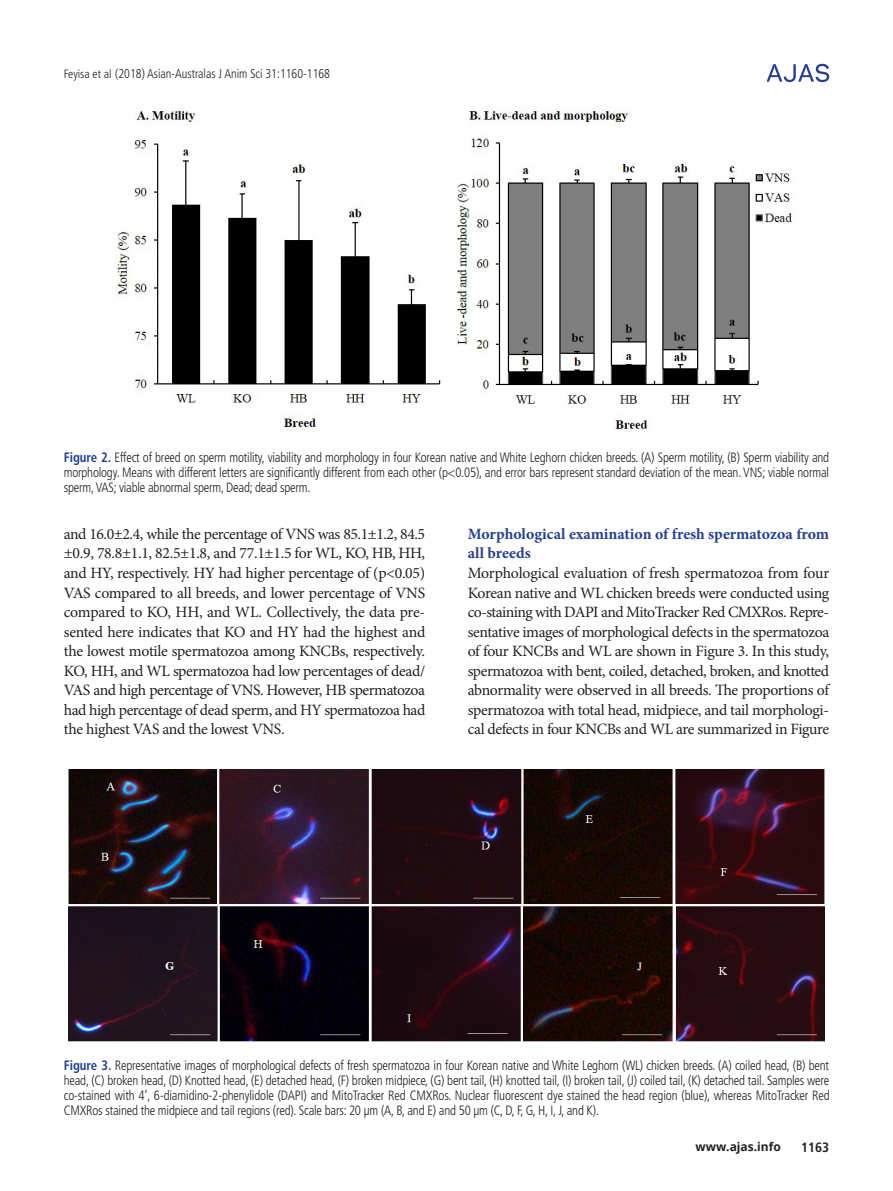
<style>
.page{position:relative;width:893px;height:1191px;background:#fff}
.page>*{position:absolute;margin:0;border:0;box-sizing:border-box;transform-origin:0 0}
.본문{font:15.75px/19.5px "Minion Pro";letter-spacing:-.025em;color:#231f20;text-align:justify}
.중제목{font:700 15.75px/19.5px "Minion Pro";color:#253f8e}
.표_그림__제목{font:300 condensed 13.5px/15px "Frutiger LT Std";letter-spacing:-.015em;color:#231f20;text-align:justify;scale:.95 1}
.t1{font:700 condensed 13.5px "Frutiger LT Std";color:#231f20}
.t2{font:300 condensed 12.75px "Frutiger LT Std";color:#231f20;scale:.95 1}
.t3{font:700 12px "Open Sans";color:#231f20}
.s1{font-size:12px}
.s2{font-weight:700;color:#253f8e}
</style>
<div class="page">
<svg style="left:767px;top:64px;width:62px;height:18px"></svg>
<img style="left:115px;top:106px;width:679px;height:326px">
<img style="left:69px;top:769px;width:755px;height:272px">
<p class="t2" style="left:64px;top:66px;width:282px"><span class="s1">Feyisa et al</span> (2018) Asian-Australas J Anim Sci 31:1160-1168</p>
<p class="표_그림__제목" style="left:64px;top:450px;width:807px"><span class="s2">Figure 2.</span> Effect of breed on sperm motility, viability and morphology in four Korean native and White Leghorn chicken breeds. (A) Sperm motility, (B) Sperm viability and morphology. Means with different letters are significantly different from each other (p&lt;0.05), and error bars represent standard deviation of the mean. VNS; viable normal sperm, VAS; viable abnormal sperm, Dead; dead sperm.</p>
<p class="본문" style="left:64px;top:524px;width:363px">and 16.0±2.4, while the percentage of VNS was 85.1±1.2, 84.5 ±0.9, 78.8±1.1, 82.5±1.8, and 77.1±1.5 for WL, KO, HB, HH, and HY, respectively. HY had higher percentage of (p&lt;0.05)<br>VAS compared to all breeds, and lower percentage of VNS compared to KO, HH, and WL. Collectively, the data pre&shy;sented here indicates that KO and HY had the highest and the lowest motile spermatozoa among KNCBs, respectively.<br>KO, HH, and WL spermatozoa had low percentages of dead/ VAS and high percentage of VNS. However, HB spermatozoa had high percentage of dead sperm, and HY spermatozoa had the highest VAS and the lowest VNS.</p>
<p class="중제목" style="left:468px;top:524px;width:363px">Morphological examination of fresh spermatozoa from all breeds</p>
<p class="본문" style="left:468px;top:563px;width:363px">Morphological evaluation of fresh spermatozoa from four Korean native and WL chicken breeds were conducted using co-staining with DAPI and MitoTracker Red CMXRos. Repre&shy;sentative images of morphological defects in the spermatozoa of four KNCBs and WL are shown in Figure 3. In this study, spermatozoa with bent, coiled, detached, broken, and knotted abnormality were observed in all breeds. The proportions of spermatozoa with total head, midpiece, and tail morphologi&shy;cal defects in four KNCBs and WL are summarized in Figure</p>
<p class="표_그림__제목" style="left:64px;top:1057px;width:808px"><span class="s2">Figure 3.</span> Representative images of morphological defects of fresh spermatozoa in four Korean native and White Leghorn (WL) chicken breeds. (A) coiled head, (B) bent head, (C) broken head, (D) Knotted head, (E) detached head, (F) broken midpiece, (G) bent tail, (H) knotted tail, (I) broken tail, (J) coiled tail, (K) detached tail. Samples were co-stained with 4’, 6-diamidino-2-phenylidole (DAPI) and MitoTracker Red CMXRos. Nuclear fluorescent dye stained the head region (blue), whereas MitoTracker Red CMXRos stained the midpiece and tail regions (red). Scale bars: 20 μm (A, B, and E) and 50 μm (C, D, F, G, H, I, J, and K).</p>
<p class="t3" style="left:695px;top:1138px;width:87px">www.ajas.info</p>
<p class="t1" style="left:801px;top:1138px;width:30px">1163</p>
</div>
